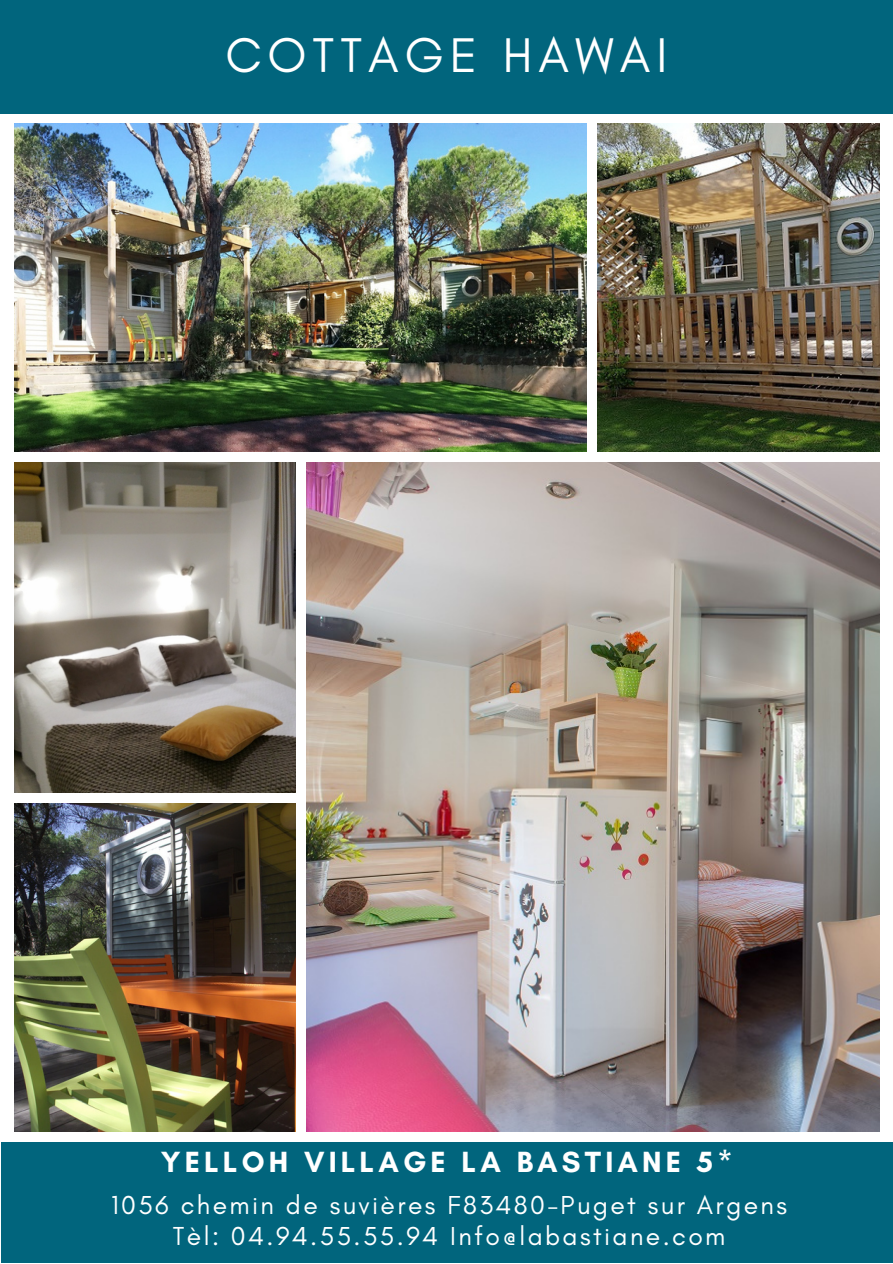
<style>
.page{position:relative;width:893px;height:1264px;background:#fff}
.page>*{position:absolute;margin:0;border:0;box-sizing:border-box;transform-origin:0 0}
.t1{font:49.65px "Glacial Indifference";letter-spacing:.12em;color:#fff}
.t2{font:700 29.7px "Glacial Indifference";letter-spacing:.14em;color:#fff}
.t3{font:26.4px/31.5px "Glacial Indifference";letter-spacing:.09em;color:#fff;text-align:center}
</style>
<div class="page">
<div style="left:1px;top:1142px;width:891px;height:120px;background:#01657d"></div>
<div style="left:0;top:0;width:892px;height:113px;background:#01657d"></div>
<img style="left:597px;top:123px;width:282px;height:328px">
<img style="left:14px;top:463px;width:281px;height:329px">
<img style="left:14px;top:123px;width:572px;height:328px">
<img style="left:306px;top:463px;width:573px;height:668px">
<img style="left:14px;top:803px;width:281px;height:328px">
<h1 class="t1" style="left:225px;top:25px;width:443px">COTTAGE HAWAI</h1>
<p class="t2" style="left:161px;top:1144px;width:573px">YELLOH VILLAGE LA BASTIANE 5*</p>
<p class="t3" style="left:111px;top:1188px;width:677px">1056 chemin de suvières F83480-Puget sur Argens<br>Tèl: 04.94.55.55.94 Info@labastiane.com</p>
</div>
